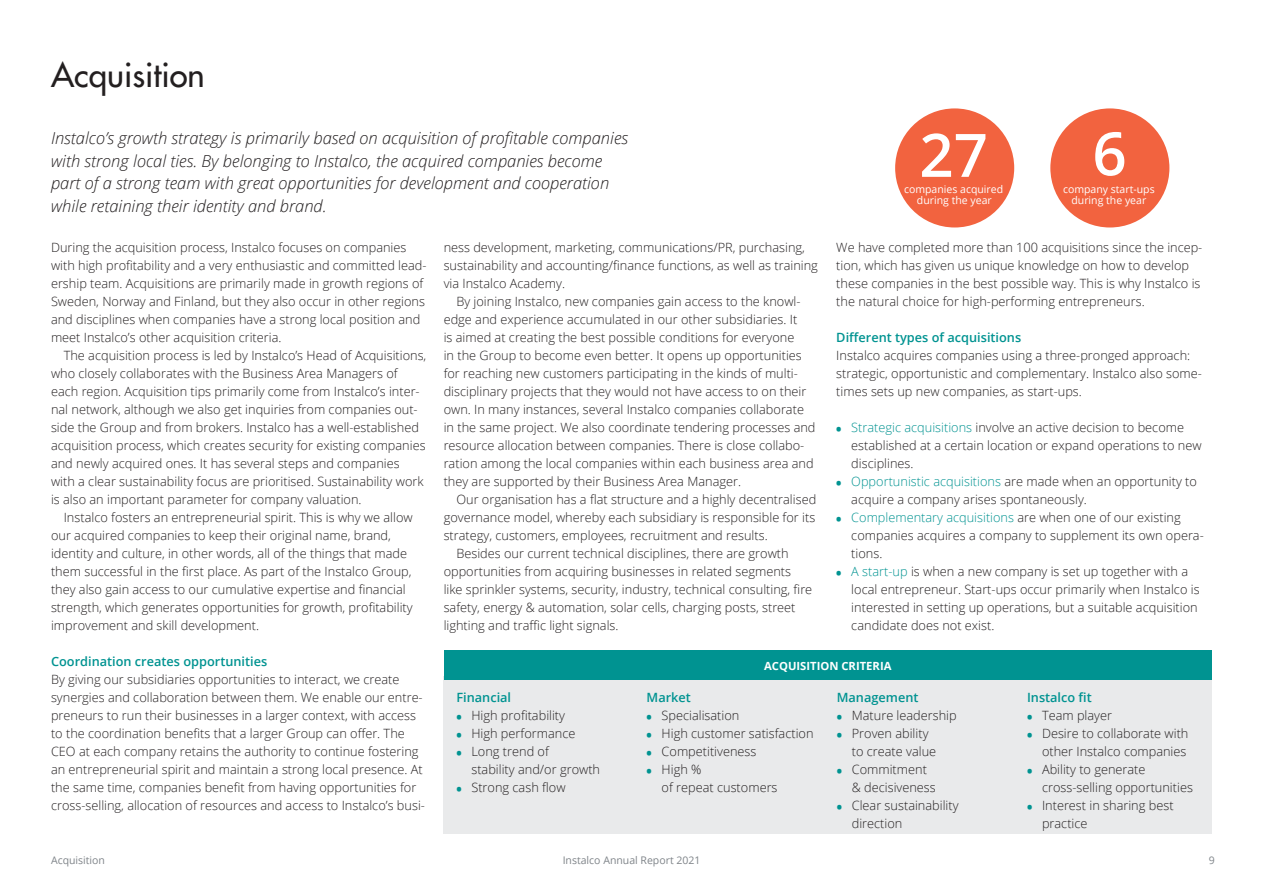
<style>
.page{position:relative;width:1263px;height:893px;background:#fff}
.page>*{position:absolute;margin:0;border:0;box-sizing:border-box;transform-origin:0 0}
.t1{font:600 60px "Open Sans";color:#fff}
.t2{font:500 33px "Futura Std";color:#231f20}
.t3{font:italic 300 16.5px/22.5px "Open Sans";color:#231f20}
.t4{font:300 12.75px/18px "Open Sans";color:#231f20}
.t5{font:600 12.75px "Open Sans";color:#009391}
.t6{font:700 11.25px "Open Sans";color:#fff}
.t7{font:10.5px/10.5px "Open Sans";color:#fff;text-align:center}
.t8{font:10.5px "Open Sans";color:#7f8489}
.s1{font-weight:800;font-size:13.5px;color:#009391}
.s2{color:#009391}
</style>
<div class="page">
<div style="left:444px;top:676px;width:768px;height:157px;background:#e9eaeb"></div>
<div style="left:444px;top:651px;width:767px;height:29px;background:#009391"></div>
<div style="left:895px;top:108px;width:119px;height:119px;background:#f2633f;border-radius:50%"></div>
<div style="left:1050px;top:108px;width:119px;height:119px;background:#f2633f;border-radius:50%"></div>
<h2 class="t2" style="left:51px;top:54px;width:155px">Acquisition</h2>
<p class="t3" style="left:51px;top:127px;width:579px">Instalco’s growth strategy is primarily based on acquisition of profitable companies with strong local ties. By belonging to Instalco, the acquired companies become part of a strong team with great opportunities for development and cooperation while retaining their identity and brand.</p>
<h1 class="t1" style="left:919px;top:114px;width:70px">27</h1>
<p class="t7" style="left:917px;top:195px;width:76px">during the year</p>
<p class="t7" style="left:904px;top:184px;width:101px">companies acquired</p>
<h1 class="t1" style="left:1092px;top:112px;width:36px">6</h1>
<p class="t7" style="left:1063px;top:184px;width:93px">company start-ups during the year</p>
<p class="t4" style="left:51px;top:238px;width:377px">During the acquisition process, Instalco focuses on companies with high profitability and a very enthusiastic and committed lead&shy;ership team. Acquisitions are primarily made in growth regions of Sweden, Norway and Finland, but they also occur in other regions and disciplines when companies have a strong local position and meet Instalco’s other acquisition criteria.</p>
<p class="t4" style="left:51px;top:346px;width:377px;text-indent:13px">The acquisition process is led by Instalco’s Head of Acquisitions, who closely collaborates with the Business Area Managers of each region. Acquisition tips primarily come from Instalco’s inter&shy;nal network, although we also get inquiries from companies out&shy;side the Group and from brokers. Instalco has a well-established acquisition process, which creates security for existing companies and newly acquired ones. It has several steps and companies with a clear sustainability focus are prioritised. Sustainability work is also an important parameter for company valuation.</p>
<p class="t4" style="left:51px;top:508px;width:363px;text-indent:13px">Instalco fosters an entrepreneurial spirit. This is why we allow our acquired companies to keep their original name, brand, identity and culture, in other words, all of the things that made them successful in the first place. As part of the Instalco Group, they also gain access to our cumulative expertise and financial strength, which generates opportunities for growth, profitability improvement and skill development.</p>
<p class="t5" style="left:51px;top:653px;width:218px">Coordination creates opportunities</p>
<p class="t4" style="left:51px;top:670px;width:375px">By giving our subsidiaries opportunities to interact, we create synergies and collaboration between them. We enable our entre&shy;preneurs to run their businesses in a larger context, with access to the coordination benefits that a larger Group can offer. The CEO at each company retains the authority to continue fostering an entrepreneurial spirit and maintain a strong local presence. At the same time, companies benefit from having opportunities for cross-selling, allocation of resources and access to Instalco’s busi-</p>
<p class="t4" style="left:444px;top:238px;width:376px">ness development, marketing, communications/PR, purchasing, sustainability and accounting/finance functions, as well as training via Instalco Academy.</p>
<p class="t4" style="left:444px;top:292px;width:373px;text-indent:13px">By joining Instalco, new companies gain access to the knowl&shy;edge and experience accumulated in our other subsidiaries. It<br>is aimed at creating the best possible conditions for everyone<br>in the Group to become even better. It opens up opportunities for reaching new customers participating in the kinds of multi&shy;disciplinary projects that they would not have access to on their own. In many instances, several Instalco companies collaborate in the same project. We also coordinate tendering processes and resource allocation between companies. There is close collabo&shy;ration among the local companies within each business area and they are supported by their Business Area Manager.</p>
<p class="t4" style="left:456px;top:490px;width:361px">Our organisation has a flat structure and a highly decentralised</p>
<p class="t4" style="left:444px;top:508px;width:373px">governance model, whereby each subsidiary is responsible for its</p>
<p class="t4" style="left:444px;top:526px;width:326px">strategy, customers, employees, recruitment and results.</p>
<p class="t4" style="left:456px;top:544px;width:334px">Besides our current technical disciplines, there are growth</p>
<p class="t4" style="left:444px;top:562px;width:349px">opportunities from acquiring businesses in related segments</p>
<p class="t4" style="left:444px;top:580px;width:370px">like sprinkler systems, security, industry, technical consulting, fire</p>
<p class="t4" style="left:444px;top:598px;width:353px">safety, energy &amp; automation, solar cells, charging posts, street</p>
<p class="t4" style="left:444px;top:616px;width:176px">lighting and traffic light signals.</p>
<p class="t4" style="left:836px;top:238px;width:368px">We have completed more than 100 acquisitions since the incep&shy;tion, which has given us unique knowledge on how to develop these companies in the best possible way. This is why Instalco is the natural choice for high-performing entrepreneurs.</p>
<p class="t5" style="left:836px;top:329px;width:186px">Different types of acquisitions</p>
<p class="t4" style="left:836px;top:346px;width:367px">Instalco acquires companies using a three-pronged approach: strategic, opportunistic and complementary. Instalco also some&shy;times sets up new companies, as start-ups.</p>
<p class="t4" style="left:851px;top:418px;width:352px;text-indent:-15px"><span class="s1">•</span> <span class="s2">Strategic acquisitions</span> involve an active decision to become established at a certain location or expand operations to new disciplines.</p>
<p class="t4" style="left:851px;top:472px;width:347px;text-indent:-15px"><span class="s1">•</span> <span class="s2">Opportunistic acquisitions</span> are made when an opportunity to acquire a company arises spontaneously.</p>
<p class="t4" style="left:851px;top:508px;width:354px;text-indent:-15px"><span class="s1">•</span> <span class="s2">Complementary acquisitions</span> are when one of our existing companies acquires a company to supplement its own opera&shy;tions.</p>
<p class="t4" style="left:851px;top:562px;width:350px;text-indent:-15px"><span class="s1">•</span> <span class="s2">A start-up</span> is when a new company is set up together with a local entrepreneur. Start-ups occur primarily when Instalco is interested in setting up operations, but a suitable acquisition candidate does not exist.</p>
<p class="t5" style="left:456px;top:689px;width:56px">Financial</p>
<p class="t4" style="left:456px;top:706px;width:110px"><span class="s1">•</span> High profitability</p>
<p class="t4" style="left:456px;top:724px;width:120px"><span class="s1">•</span> High performance</p>
<p class="t4" style="left:471px;top:742px;width:130px;text-indent:-15px"><span class="s1">•</span> Long trend of<br>stability and/or growth</p>
<p class="t4" style="left:456px;top:778px;width:111px"><span class="s1">•</span> Strong cash flow</p>
<p class="t6" style="left:764px;top:658px;width:129px">ACQUISITION CRITERIA</p>
<p class="t5" style="left:647px;top:689px;width:46px">Market</p>
<p class="t4" style="left:647px;top:706px;width:94px"><span class="s1">•</span> Specialisation</p>
<p class="t4" style="left:647px;top:724px;width:168px"><span class="s1">•</span> High customer satisfaction</p>
<p class="t4" style="left:647px;top:742px;width:111px"><span class="s1">•</span> Competitiveness</p>
<p class="t4" style="left:662px;top:760px;width:117px;text-indent:-15px"><span class="s1">•</span> High %<br>of repeat customers</p>
<p class="t5" style="left:837px;top:689px;width:83px">Management</p>
<p class="t4" style="left:837px;top:706px;width:121px"><span class="s1">•</span> Mature leadership</p>
<p class="t4" style="left:852px;top:724px;width:86px;text-indent:-15px"><span class="s1">•</span> Proven ability to create value</p>
<p class="t4" style="left:852px;top:760px;width:86px;text-indent:-15px"><span class="s1">•</span> Commitment &amp; decisiveness</p>
<p class="t4" style="left:852px;top:796px;width:108px;text-indent:-15px"><span class="s1">•</span> Clear sustainability direction</p>
<p class="t5" style="left:1027px;top:689px;width:66px">Instalco fit</p>
<p class="t4" style="left:1027px;top:706px;width:87px"><span class="s1">•</span> Team player</p>
<p class="t4" style="left:1027px;top:724px;width:163px;text-align:right"><span class="s1">•</span> Desire to collaborate with other Instalco companies</p>
<p class="t4" style="left:1042px;top:760px;width:152px;text-indent:-15px"><span class="s1">•</span> Ability to generate cross-selling opportunities</p>
<p class="t4" style="left:1042px;top:796px;width:133px;text-indent:-15px"><span class="s1">•</span> Interest in sharing best practice</p>
<p class="t8" style="left:51px;top:853px;width:56px">Acquisition</p>
<p class="t8" style="left:563px;top:853px;width:139px">Instalco Annual Report 2021</p>
<p class="t8" style="left:1209px;top:853px;width:8px">9</p>
</div>
